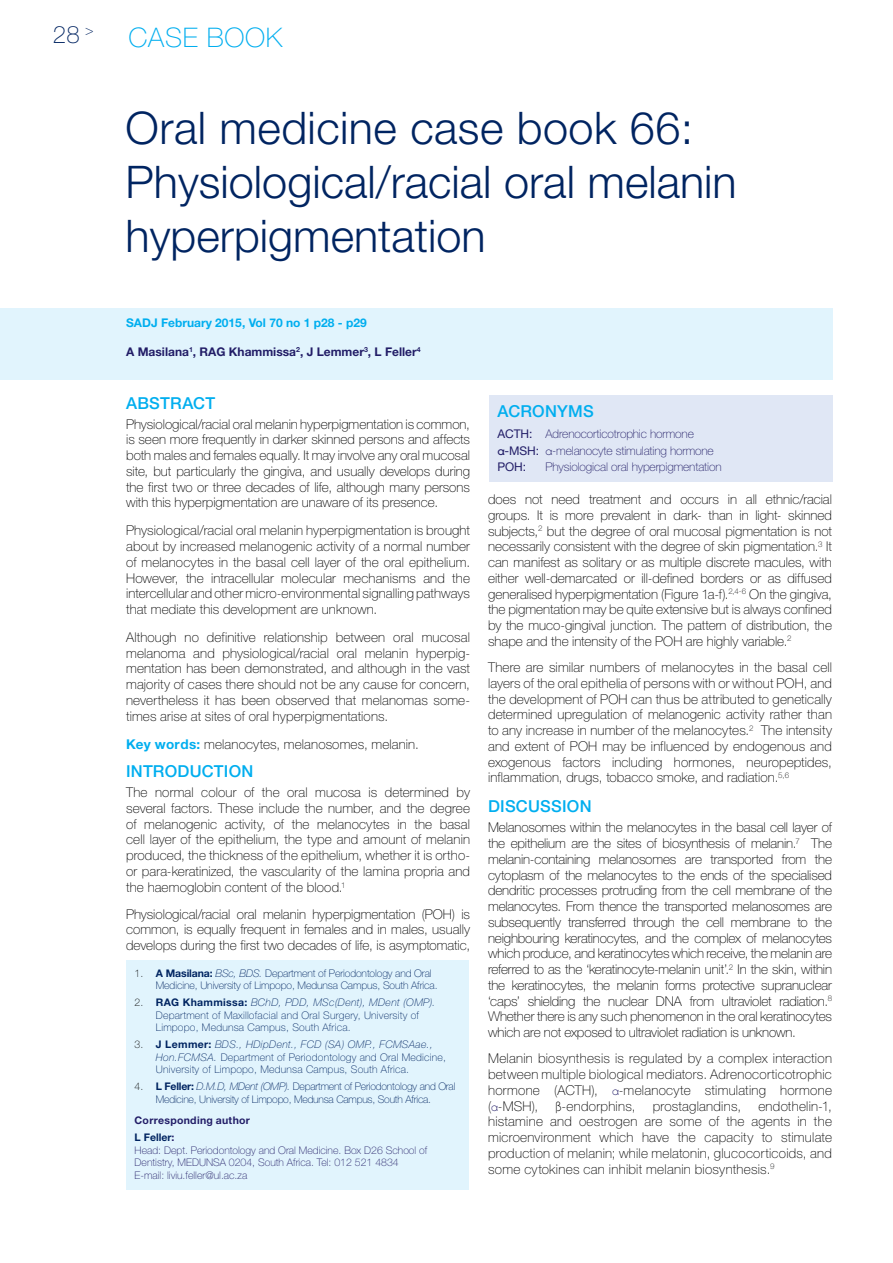
<style>
.page{position:relative;width:893px;height:1263px;background:#fff}
.page>*{position:absolute;margin:0;border:0;box-sizing:border-box;transform-origin:0 0}
.t1{font:300 45px/54px "Helvetica Neue LT Std";color:#002461}
.t2{font:100 27px "Helvetica Neue LT Std";color:#00aeef}
.t3{font:100 24px "Helvetica Neue LT Std";color:#002461}
.t4{font:500 16.5px "Helvetica Neue LT Std";letter-spacing:.015em;color:#00aeef}
.t5{font:100 13.5px/15.8px "Helvetica Neue LT Std";letter-spacing:.005em;color:#000;text-align:justify}
.t6{font:100 12px/16.5px "Helvetica Neue LT Std";letter-spacing:-.01em;color:#221d67}
.t7{font:700 12px "Helvetica Neue LT Std";color:#221d67}
.t8{font:700 12px "Helvetica Neue LT Std";color:#00aeef}
.t9{font:100 10.5px/12.6px "Helvetica Neue LT Std";letter-spacing:.02em;color:#002461}
.t10{font:100 10.5px/12.6px "Helvetica Neue LT Std";letter-spacing:-.01em;color:#002461}
.t11{font:100 10.5px/12.6px "Helvetica Neue LT Std";color:#221d67}
.t12{font:700 10.5px/16.8px "Helvetica Neue LT Std";letter-spacing:.025em;color:#221d67}
.s1{font-weight:700;color:#00aeef}
.s2{color:#000}
.s3{font-weight:700}
.s4{font-style:italic}
.s5{color:#002461}
.s6{font-weight:400}
.s7{font-family:"Champagne&Limousines";font-weight:700}
.s8{font-family:"Champagne&Limousines";font-weight:400}
.s9{font-family:"Champagne&Limousines";font-weight:400;font-size:12px;color:#221d67}
</style>
<div class="page">
<div style="left:126px;top:960px;width:343px;height:229px;background:#e1f4fd"></div>
<div style="left:0;top:308px;width:832px;height:71px;background:#e1f4fd"></div>
<div style="left:489px;top:395px;width:343px;height:87px;background:#e0e7f5"></div>
<h3 class="t3" style="left:53px;top:21px;width:42px">28 <sup>&gt;</sup></h3>
<h2 class="t2" style="left:129px;top:22px;width:18px">case</h2>
<h2 class="t2" style="left:207px;top:22px;width:20px">book</h2>
<h1 class="t1" style="left:126px;top:100px;width:613px">Oral medicine case book 66:<br>Physiological/racial oral melanin hyperpigmentation</h1>
<p class="t8" style="left:126px;top:316px;width:242px">SADJ February 2015, Vol 70 no 1 p28 - p29</p>
<p class="t7" style="left:126px;top:344px;width:296px">A Masilana<sup>1</sup>, RAG Khammissa<sup>2</sup>, J Lemmer<sup>3</sup>, L Feller<sup>4</sup></p>
<p class="t4" style="left:126px;top:393px;width:24px">ABSTRACT</p>
<p class="t5" style="left:126px;top:416px;width:345px">Physiological/racial oral melanin hyperpigmentation is common, is seen more frequently in darker skinned persons and affects both males and females equally. It may involve any oral mucosal site, but particularly the gingiva, and usually develops during the first two or three decades of life, although many persons with this hyperpigmentation are unaware of its presence.</p>
<p class="t5" style="left:126px;top:522px;width:345px">Physiological/racial oral melanin hyperpigmentation is brought about by increased melanogenic activity of a normal number of melanocytes in the basal cell layer of the oral epithelium.<br>However, the intracellular molecular mechanisms and the intercellular and other micro-environmental signalling pathways that mediate this development are unknown.</p>
<p class="t5" style="left:126px;top:629px;width:345px">Although no definitive relationship between oral mucosal melanoma and physiological/racial oral melanin hyperpig&shy;mentation has been demonstrated, and although in the vast majority of cases there should not be any cause for concern, nevertheless it has been observed that melanomas some&shy;times arise at sites of oral hyperpigmentations.</p>
<p class="t5" style="left:126px;top:736px;width:294px"><span class="s1">Key words:</span> melanocytes, melanosomes, melanin.</p>
<p class="t4" style="left:126px;top:761px;width:74px">INTRODUCTI</p>
<p class="t4" style="left:229px;top:761px;width:26px">ON</p>
<p class="t5" style="left:126px;top:784px;width:345px">The normal colour of the oral mucosa is determined by several factors. These include the number, and the degree of melanogenic activity, of the melanocytes in the basal cell layer of the epithelium, the type and amount of melanin produced, the thickness of the epithelium, whether it is ortho&shy;or para-keratinized, the vascularity of the lamina propria and the haemoglobin content of the blood.<sup>1</sup></p>
<p class="t5" style="left:126px;top:906px;width:345px">Physiological/racial oral melanin hyperpigmentation (POH) is common, is equally frequent in females and in males, usually develops during the first two decades of life, is asymptomatic,</p>
<p class="t10" style="left:156px;top:967px;width:283px;text-indent:-21px"><span class="s2">1.</span> <span class="s3">A Masilana:</span> <span class="s4">BSc, BDS.</span> Department of Periodontology and Oral<br>Medicine, University of Limpopo, Medunsa Campus, South Africa.</p>
<p class="t9" style="left:156px;top:996px;width:281px;text-indent:-21px"><span class="s2">2.</span> <span class="s3">RAG Khammissa:</span> <span class="s4">BChD, PDD, MSc(Dent), MDent (OMP).<br></span>Department of Maxillofacial and Oral Surgery, University of<br>Limpopo, Medunsa Campus, South Africa.</p>
<p class="t9" style="left:156px;top:1038px;width:292px;text-indent:-21px"><span class="s2">3.</span> <span class="s3">J Lemmer:</span> <span class="s4">BDS., HDipDent., FCD (SA) OMP., FCMSAae.,<br>Hon.FCMSA.</span> Department of Periodontology and Oral Medicine,<br>University of Limpopo, Medunsa Campus, South Africa.</p>
<p class="t10" style="left:135px;top:1080px;width:322px;text-align:center"><span class="s2">4.</span> <span class="s3">L Feller:</span> <span class="s4">D.M.D, MDent (OMP).</span> Department of Periodontology and Oral<br>Medicine, University of Limpopo, Medunsa Campus, South Africa.</p>
<p class="t12" style="left:135px;top:1112px;width:117px">Corresponding author<br><span class="s5">L Feller</span>:</p>
<p class="t11" style="left:135px;top:1143px;width:294px">Head: Dept. Periodontology and Oral Medicine. Box D26 School of<br>Dentistry, MEDUNSA 0204, South Africa. Tel: 012 521 4834<br>E-mail: liviu.feller@ul.ac.za</p>
<p class="t4" style="left:497px;top:402px;width:98px">ACRONYMS</p>
<p class="t6" style="left:497px;top:426px;width:218px"><span class="s6">ACTH:</span> Adrenocorticotrophic hormone <span class="s7">α</span><span class="s6">-MSH:</span> <span class="s8">α</span>-melanocyte stimulating hormone<br><span class="s6">POH:</span></p>
<p class="t6" style="left:545px;top:459px;width:178px">Physiological oral hyperpigmentation</p>
<p class="t5" style="left:488px;top:491px;width:345px">does not need treatment and occurs in all ethnic/racial groups. It is more prevalent in dark- than in light- skinned subjects,<sup>2</sup> but the degree of oral mucosal pigmentation is not necessarily consistent with the degree of skin pigmentation.<sup>3</sup> It can manifest as solitary or as multiple discrete macules, with either well-demarcated or ill-defined borders or as diffused generalised hyperpigmentation (Figure 1a-f).<sup>2,4-6</sup> On the gingiva, the pigmentation may be quite extensive but is always confined by the muco-gingival junction. The pattern of distribution, the shape and the intensity of the POH are highly variable.<sup>2</sup></p>
<p class="t5" style="left:488px;top:659px;width:345px">There are similar numbers of melanocytes in the basal cell layers of the oral epithelia of persons with or without POH, and the development of POH can thus be attributed to genetically determined upregulation of melanogenic activity rather than to any increase in number of the melanocytes.<sup>2</sup> The intensity and extent of POH may be influenced by endogenous and exogenous factors including hormones, neuropeptides, inflammation, drugs, tobacco smoke, and radiation.<sup>5,6</sup></p>
<p class="t4" style="left:488px;top:796px;width:11px">DISCUSSI</p>
<p class="t4" style="left:567px;top:796px;width:26px">ON</p>
<p class="t5" style="left:488px;top:820px;width:346px">Melanosomes within the melanocytes in the basal cell layer of the epithelium are the sites of biosynthesis of melanin.<sup>7</sup> The melanin-containing melanosomes are transported from the cytoplasm of the melanocytes to the ends of the specialised dendritic processes protruding from the cell membrane of the melanocytes. From thence the transported melanosomes are subsequently transferred through the cell membrane to the neighbouring keratinocytes, and the complex of melanocytes which produce, and keratinocytes which receive, the melanin are referred to as the ‘keratinocyte-melanin unit’.<sup>2</sup> In the skin, within the keratinocytes, the melanin forms protective supranuclear ‘caps’ shielding the nuclear DNA from ultraviolet radiation.<sup>8<br></sup>Whether there is any such phenomenon in the oral keratinocytes which are not exposed to ultraviolet radiation is unknown.</p>
<p class="t5" style="left:488px;top:1050px;width:345px">Melanin biosynthesis is regulated by a complex interaction between multiple biological mediators. Adrenocorticotrophic hormone (ACTH), <span class="s9">α</span>-melanocyte stimulating hormone (<span class="s9">α</span>-MSH),</p>
<p class="t5" style="left:488px;top:1098px;width:345px;text-indent:270px">endothelin-1, histamine and oestrogen are some of the agents in the microenvironment which have the capacity to stimulate production of melanin; while melatonin, glucocorticoids, and some cytokines can inhibit melanin biosynthesis.<sup>9</sup></p>
<p class="t5" style="left:555px;top:1098px;width:82px"><span class="s8">β</span>-endorphins,</p>
<p class="t5" style="left:653px;top:1098px;width:90px">prostaglandins,</p>
</div>
